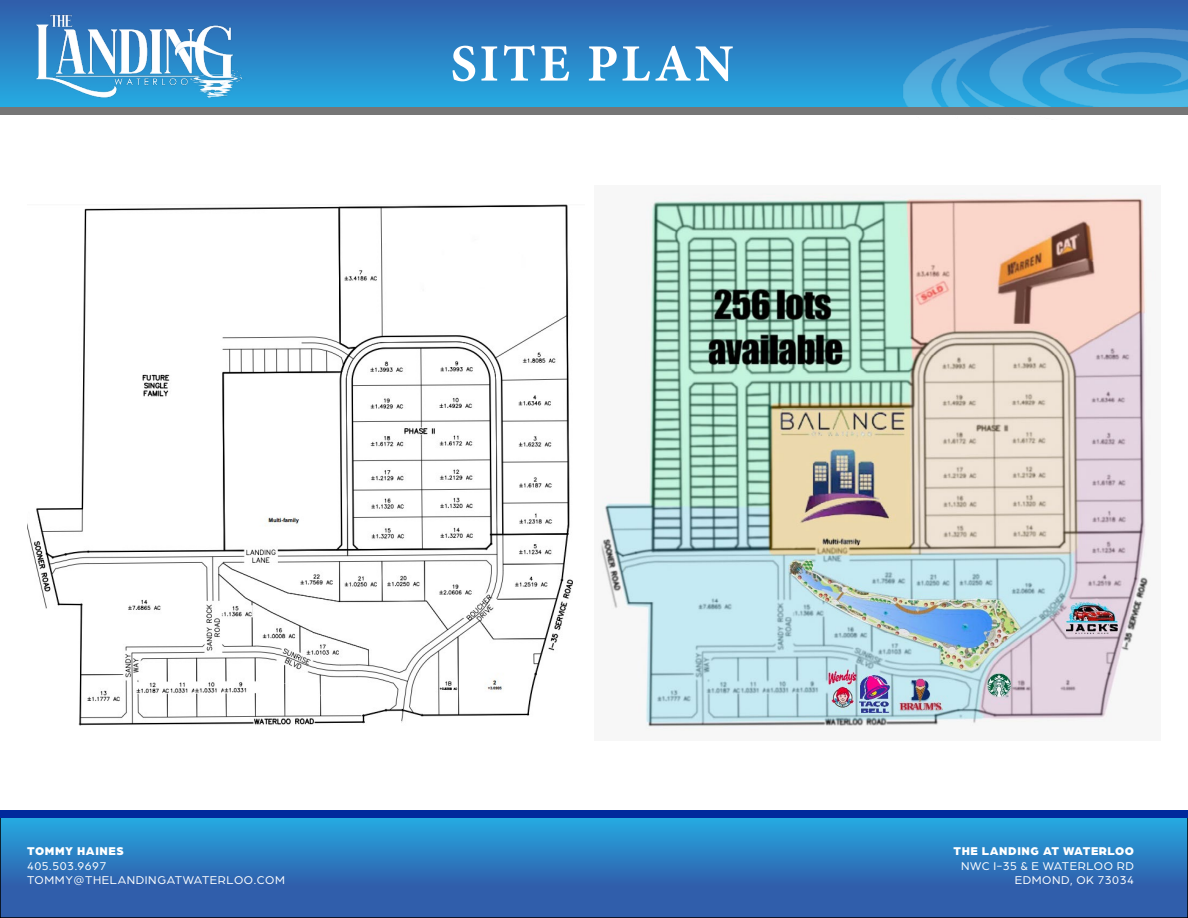
<style>
.page{position:relative;width:1188px;height:918px;background:#fff}
.page>*{position:absolute;margin:0;border:0;box-sizing:border-box;transform-origin:0 0}
.t1{font:700 52.5px "Minion Pro";letter-spacing:.06em;color:#fff}
.t2{font:12px/14.4px "Arboria";letter-spacing:.05em;color:#fff;text-align:right}
.t3{font:900 12px "Arboria";letter-spacing:.05em;color:#fff}
</style>
<div class="page">
<div style="left:0;top:0;width:1188px;height:107px;background:linear-gradient(to bottom,#305daa,#25abe2)"></div>
<img style="left:892px;top:0;width:296px;height:107px">
<div style="left:0;top:107px;width:1188px;height:8px;background:#767676"></div>
<div style="left:0;top:817px;width:1188px;height:101px;background:linear-gradient(to bottom,#26a4dd,#334b9e)"></div>
<div style="left:0;top:816px;width:1188px;height:102px;border:2px solid #000"></div>
<div style="left:0;top:810px;width:1188px;height:7px;background:#00299c"></div>
<img style="left:17px;top:10px;width:231px;height:93px">
<img style="left:27px;top:205px;width:546px;height:521px">
<img style="left:600px;top:193px;width:548px;height:538px">
<h1 class="t1" style="left:450px;top:27px;width:285px">SITE PLAN</h1>
<p class="t3" style="left:27px;top:843px;width:98px">TOMMY HAINES</p>
<p class="t2" style="left:27px;top:858px;width:259px;text-align:left">405.503.9697<br>TOMMY@THELANDINGATWATERLOO.COM</p>
<p class="t3" style="left:954px;top:843px;width:182px">THE LANDING AT WATERLOO</p>
<p class="t2" style="left:961px;top:858px;width:174px">NWC I-35 &amp; E WATERLOO RD<br>EDMOND, OK 73034</p>
</div>
